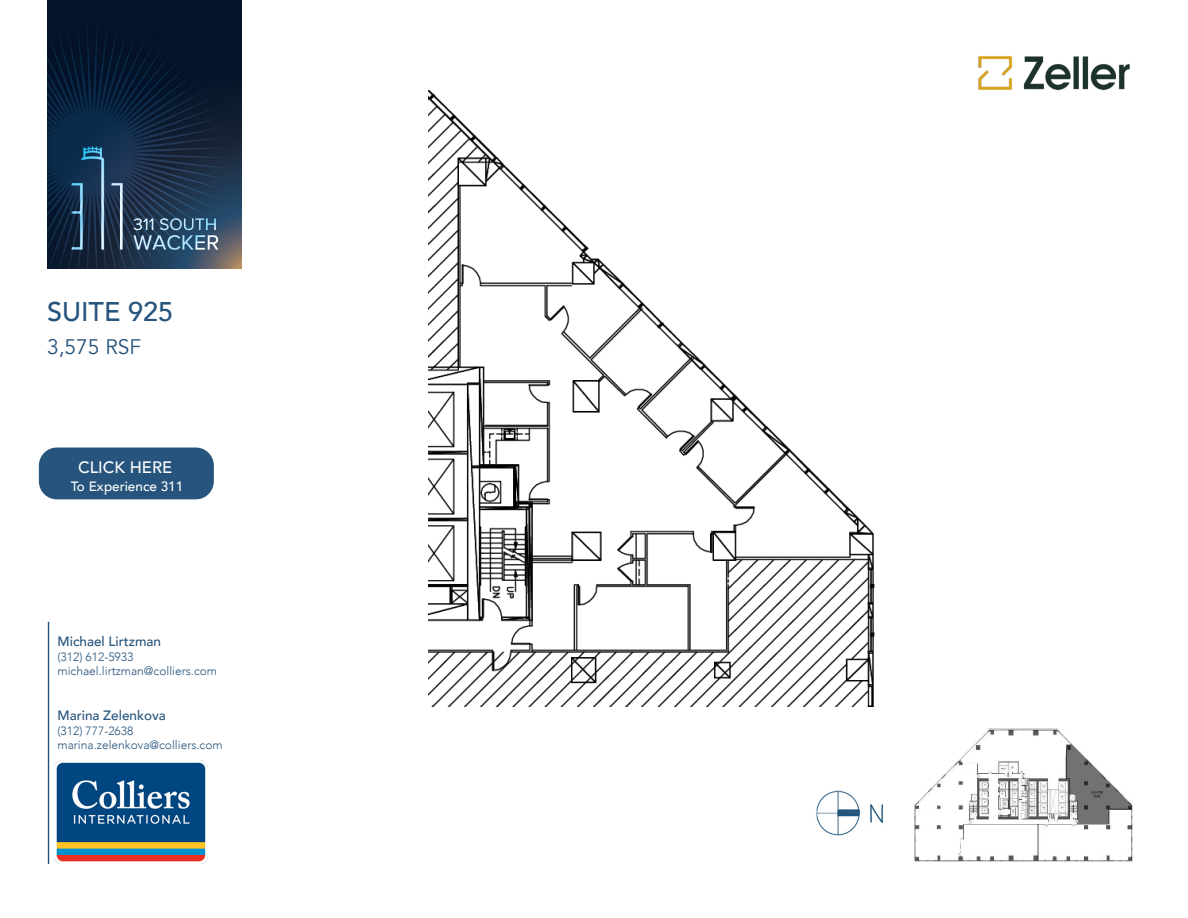
<style>
.page{position:relative;width:1188px;height:918px;background:#fff}
.page>*{position:absolute;margin:0;border:0;box-sizing:border-box;transform-origin:0 0}
.t1{font:700 30px "Proxima NW01 Alt";color:#25547c}
.t2{font:500 27px "Avenir";color:#26547c}
.t3{font:21px "Avenir";color:#26547c}
.t4{font:500 16.5px "Avenir";color:#fff}
.t5{font:500 13.5px "Avenir";color:#26547c}
.t6{font:500 13.5px "Avenir";color:#fff}
.t7{font:300 12px/14.4px "Avenir";color:#26547c}
</style>
<div class="page">
<img style="left:47px;top:0;width:195px;height:269px">
<hr style="left:48px;top:622px;width:1px;height:242px;background:#26547c">
<div style="left:39px;top:448px;width:175px;height:51px;background:#26547c;border-radius:18px"></div>
<img style="left:54px;top:760px;width:154px;height:104px">
<img style="left:978px;top:56px;width:152px;height:35px">
<img style="left:816px;top:790px;width:67px;height:46px">
<img style="left:914px;top:728px;width:219px;height:133px">
<svg style="left:857px;top:728px;width:142px;height:79px"></svg>
<svg style="left:1057px;top:728px;width:76px;height:84px"></svg>
<img style="left:429px;top:91px;width:446px;height:616px">
<div style="left:904px;top:784px;width:9px;height:80px;background:#fff"></div>
<h2 class="t2" style="left:47px;top:288px;width:128px">SUITE 925</h2>
<h3 class="t3" style="left:47px;top:334px;width:96px">3,575 RSF</h3>
<h1 class="t1" style="left:53px;top:308px;width:147px">SUITE 925</h1>
<h3 class="t4" style="left:78px;top:453px;width:96px">CLICK HERE</h3>
<p class="t6" style="left:71px;top:474px;width:114px">To Experience 311</p>
<p class="t5" style="left:58px;top:630px;width:105px">Michael Lirtzman</p>
<p class="t7" style="left:58px;top:649px;width:161px">(312) 612-5933 michael.lirtzman@colliers.com</p>
<p class="t5" style="left:58px;top:704px;width:110px">Marina Zelenkova</p>
<p class="t7" style="left:58px;top:723px;width:167px">(312) 777-2638 marina.zelenkova@colliers.com</p>
</div>
